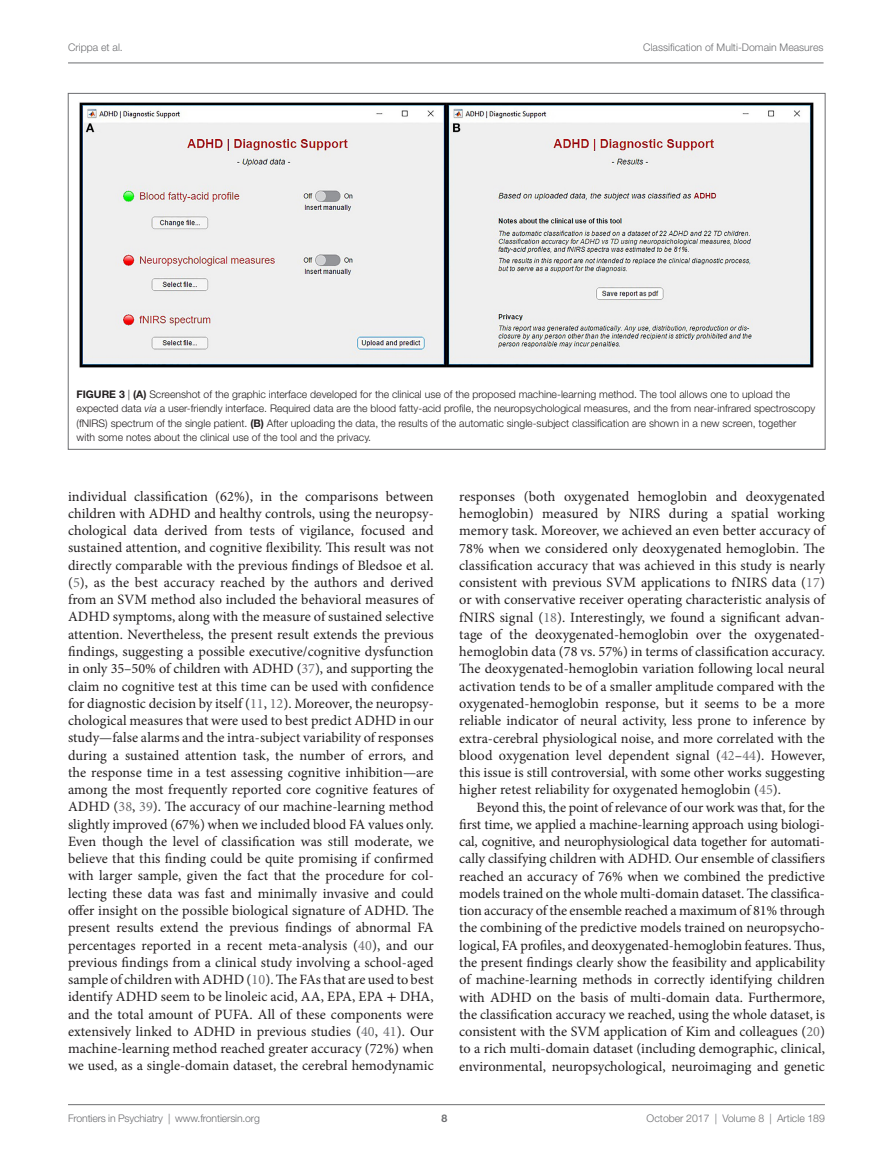
<style>
.page{position:relative;width:893px;height:1170px;background:#fff}
.page>*{position:absolute;margin:0;border:0;box-sizing:border-box;transform-origin:0 0}
.t1{font:14.25px/17.2px "Minion Pro";color:#231f20;text-align:justify}
.t2{font:300 10.5px/14.2px "Helvetica Neue LT Std";color:#231f20}
.t3{font:300 10.5px "Helvetica Neue LT Std";color:#6c6d70}
.t4{font:700 10.5px "Helvetica Neue LT Std";color:#6c6d70}
.s1{font-weight:700}
.s2{font-style:italic}
.s3{color:#6c6d70}
.s4{font-family:"STIX General"}
</style>
<div class="page">
<img style="left:79px;top:102px;width:735px;height:266px">
<hr style="left:68px;top:63px;width:756px;height:1px;background:#6c6d70">
<hr style="left:68px;top:1104px;width:757px;height:1px;background:#6c6d70">
<p class="t3" style="left:68px;top:41px;width:56px">Crippa et al.</p>
<p class="t3" style="left:643px;top:41px;width:182px">Classification of Multi-Domain Measures</p>
<p class="t2" style="left:77px;top:387px;width:740px"><span class="s1">FIGURE 3</span> | <span class="s1">(A)</span> Screenshot of the graphic interface developed for the clinical use of the proposed machine-learning method. The tool allows one to upload the expected data <span class="s2">via</span> a user-friendly interface. Required data are the blood fatty-acid profile, the neuropsychological measures, and the from near-infrared spectroscopy (fNIRS) spectrum of the single patient. <span class="s1">(B)</span> After uploading the data, the results of the automatic single-subject classification are shown in a new screen, together with some notes about the clinical use of the tool and the privacy.</p>
<p class="t1" style="left:68px;top:487px;width:367px">individual classification (62%), in the comparisons between children with ADHD and healthy controls, using the neuropsy&shy;chological data derived from tests of vigilance, focused and sustained attention, and cognitive flexibility. This result was not directly comparable with the previous findings of Bledsoe et al. (<span class="s3">5</span>), as the best accuracy reached by the authors and derived from an SVM method also included the behavioral measures of ADHD symptoms, along with the measure of sustained selective attention. Nevertheless, the present result extends the previous findings, suggesting a possible executive/cognitive dysfunction in only 35–50% of children with ADHD (<span class="s3">37</span>), and supporting the claim no cognitive test at this time can be used with confidence for diagnostic decision by itself (<span class="s3">11</span>, <span class="s3">12</span>). Moreover, the neuropsy&shy;chological measures that were used to best predict ADHD in our study—false alarms and the intra-subject variability of responses during a sustained attention task, the number of errors, and the response time in a test assessing cognitive inhibition—are among the most frequently reported core cognitive features of ADHD (<span class="s3">38</span>, <span class="s3">39</span>). The accuracy of our machine-learning method slightly improved (67%) when we included blood FA values only.<br>Even though the level of classification was still moderate, we believe that this finding could be quite promising if confirmed with larger sample, given the fact that the procedure for col&shy;lecting these data was fast and minimally invasive and could offer insight on the possible biological signature of ADHD. The present results extend the previous findings of abnormal FA percentages reported in a recent meta-analysis (<span class="s3">40</span>), and our previous findings from a clinical study involving a school-aged sample of children with ADHD (<span class="s3">10</span>). The FAs that are used to best identify ADHD seem to be linoleic acid, AA, EPA, EPA <span class="s4">+</span> DHA, and the total amount of PUFA. All of these components were extensively linked to ADHD in previous studies (<span class="s3">40</span>, <span class="s3">41</span>). Our machine-learning method reached greater accuracy (72%) when we used, as a single-domain dataset, the cerebral hemodynamic</p>
<p class="t1" style="left:459px;top:487px;width:367px">responses (both oxygenated hemoglobin and deoxygenated hemoglobin) measured by NIRS during a spatial working memory task. Moreover, we achieved an even better accuracy of 78% when we considered only deoxygenated hemoglobin. The classification accuracy that was achieved in this study is nearly consistent with previous SVM applications to fNIRS data (<span class="s3">17</span>) or with conservative receiver operating characteristic analysis of fNIRS signal (<span class="s3">18</span>). Interestingly, we found a significant advan&shy;tage of the deoxygenated-hemoglobin over the oxygenated&shy;hemoglobin data (78 vs. 57%) in terms of classification accuracy.<br>The deoxygenated-hemoglobin variation following local neural activation tends to be of a smaller amplitude compared with the oxygenated-hemoglobin response, but it seems to be a more reliable indicator of neural activity, less prone to inference by extra-cerebral physiological noise, and more correlated with the blood oxygenation level dependent signal (<span class="s3">42</span>–<span class="s3">44</span>). However, this issue is still controversial, with some other works suggesting higher retest reliability for oxygenated hemoglobin (<span class="s3">45</span>).</p>
<p class="t1" style="left:459px;top:798px;width:367px;text-indent:17px">Beyond this, the point of relevance of our work was that, for the first time, we applied a machine-learning approach using biologi&shy;cal, cognitive, and neurophysiological data together for automati&shy;cally classifying children with ADHD. Our ensemble of classifiers reached an accuracy of 76% when we combined the predictive models trained on the whole multi-domain dataset. The classifica&shy;tion accuracy of the ensemble reached a maximum of 81% through the combining of the predictive models trained on neuropsycho&shy;logical, FA profiles, and deoxygenated-hemoglobin features. Thus, the present findings clearly show the feasibility and applicability of machine-learning methods in correctly identifying children with ADHD on the basis of multi-domain data. Furthermore, the classification accuracy we reached, using the whole dataset, is consistent with the SVM application of Kim and colleagues (<span class="s3">20</span>) to a rich multi-domain dataset (including demographic, clinical, environmental, neuropsychological, neuroimaging and genetic</p>
<p class="t3" style="left:68px;top:1111px;width:193px">Frontiers in Psychiatry | www.frontiersin.org</p>
<p class="t3" style="left:647px;top:1111px;width:180px">October 2017 | Volume 8 | Article 189</p>
<p class="t4" style="left:441px;top:1111px;width:7px">8</p>
</div>
